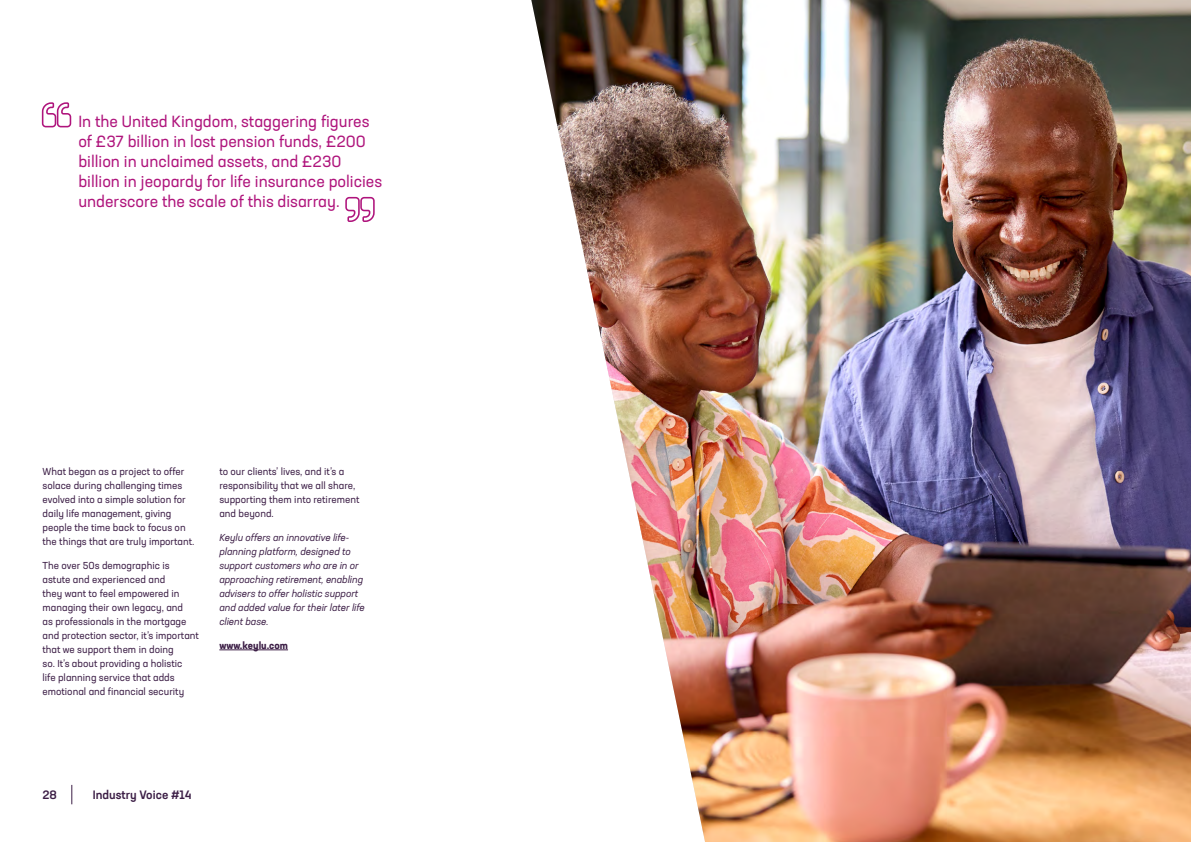
<style>
.page{position:relative;width:1191px;height:842px;background:#fff}
.page>*{position:absolute;margin:0;border:0;box-sizing:border-box;transform-origin:0 0}
.t1{font:16px/20px "Neusa Next Std";color:#af147c}
.t2{font:500 12px "Neusa Next Std";color:#3c1e46}
.t3{font:10px/14px "Neusa Next Std";color:#3c1e46}
.t4{font:italic 10px/14px "Neusa Next Std";color:#3c1e46}
.t5{font:700 10px "Neusa Next Std";color:#3c1e46}
</style>
<div class="page">
<svg style="left:72px;top:785px;width:1px;height:19px"></svg>
<hr style="left:219px;top:650px;width:69px;height:1px;background:#3c1e46">
<svg style="left:41px;top:102px;width:31px;height:26px"></svg>
<img style="left:531px;top:0;width:660px;height:842px">
<svg style="left:345px;top:196px;width:30px;height:26px"></svg>
<h1 class="t1" style="left:78px;top:111px;width:305px">In the United Kingdom, staggering figures of £37 billion in lost pension funds, £200 billion in unclaimed assets, and £230 billion in jeopardy for life insurance policies underscore the scale of this disarray.</h1>
<p class="t3" style="left:43px;top:464px;width:153px">What began as a project to offer solace during challenging times evolved into a simple solution for daily life management, giving people the time back to focus on the things that are truly important.</p>
<p class="t3" style="left:43px;top:558px;width:158px">The over 50s demographic is astute and experienced and<br>they want to feel empowered in managing their own legacy, and<br>as professionals in the mortgage and protection sector, it’s important that we support them in doing<br>so. It’s about providing a holistic<br>life planning service that adds emotional and financial security</p>
<p class="t3" style="left:219px;top:464px;width:142px">to our clients’ lives, and it’s a responsibility that we all share, supporting them into retirement and beyond.</p>
<p class="t4" style="left:219px;top:530px;width:147px">Keylu offers an innovative life&shy;planning platform, designed to support customers who are in or approaching retirement, enabling advisers to offer holistic support and added value for their later life client base.</p>
<p class="t5" style="left:219px;top:639px;width:70px">www.keylu.com</p>
<p class="t2" style="left:43px;top:787px;width:16px">28</p>
<p class="t2" style="left:93px;top:787px;width:100px">Industry Voice #14</p>
</div>
